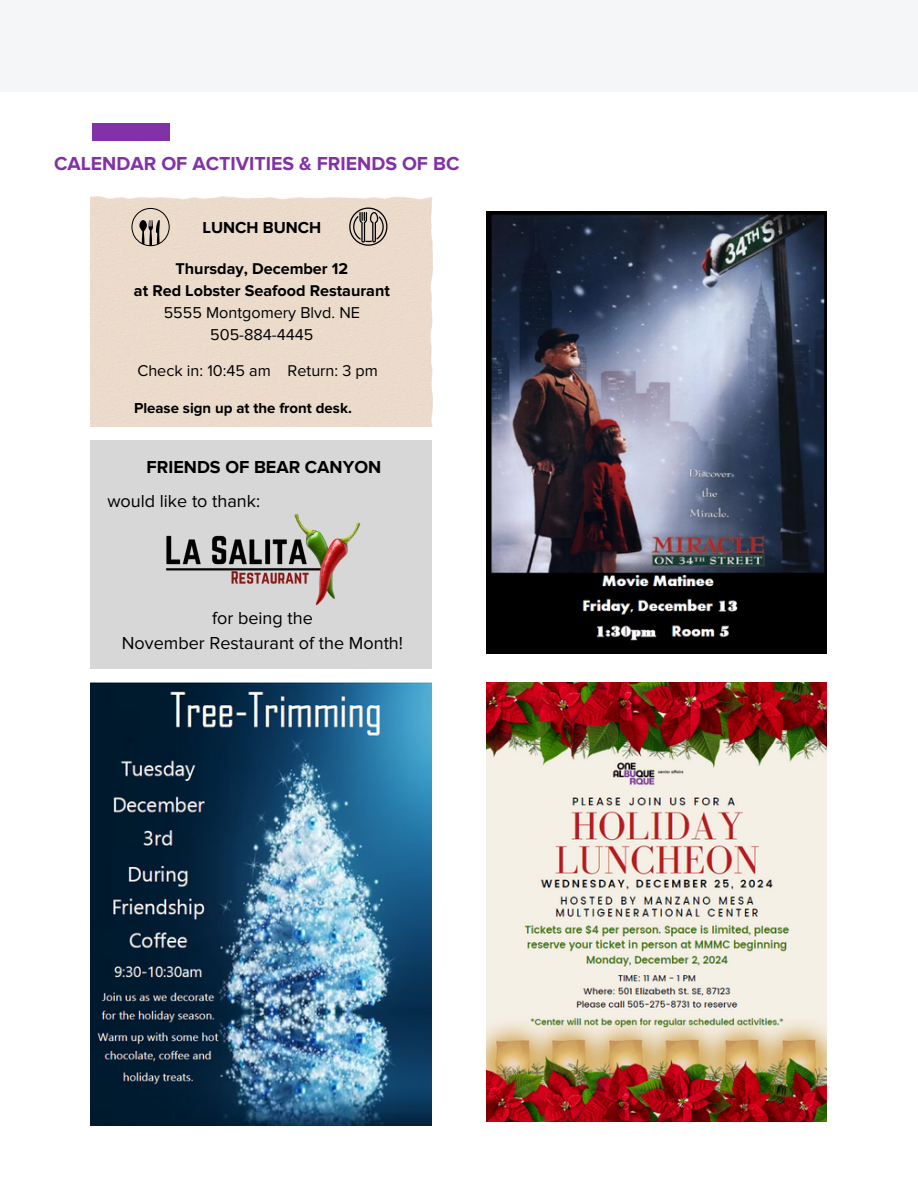
<style>
.page{position:relative;width:918px;height:1188px;background:#fff}
.page>*{position:absolute;margin:0;border:0;box-sizing:border-box;transform-origin:0 0}
.t1{font:700 19.5px "Proxima Nova";color:#8331a7}
.t2{font:18px/24.8px "Proxima Nova";color:#000;text-align:center}
.t3{font:700 18px "Proxima Nova";color:#000}
.t4{font:700 16.5px "Proxima Nova";color:#000}
.t5{font:16.2px "Proxima Nova";color:#000}
.t6{font:700 16.2px "Proxima Nova";color:#000}
.t7{font:700 15px "Proxima Nova";color:#000}
</style>
<div class="page">
<div style="left:0;top:0;width:918px;height:92px;background:#f5f6f7"></div>
<div style="left:93px;top:123px;width:77px;height:18px;background:#8331a7"></div>
<svg style="left:131px;top:208px;width:39px;height:38px"></svg>
<svg style="left:349px;top:208px;width:38px;height:38px"></svg>
<img style="left:486px;top:212px;width:340px;height:442px">
<img style="left:91px;top:682px;width:341px;height:444px">
<img style="left:486px;top:682px;width:340px;height:439px">
<img style="left:162px;top:502px;width:198px;height:105px">
<h4 class="t1" style="left:54px;top:152px;width:407px">CALENDAR OF ACTIVITIES &amp; FRIENDS OF BC</h4>
<p class="t4" style="left:203px;top:218px;width:120px">LUNCH BUNCH</p>
<h3 class="t6" style="left:175px;top:259px;width:174px">Thursday, December 12</h3>
<p class="t6" style="left:134px;top:281px;width:257px">at Red Lobster Seafood Restaurant</p>
<p class="t5" style="left:164px;top:303px;width:198px">5555 Montgomery Blvd. NE</p>
<p class="t5" style="left:210px;top:325px;width:105px">505-884-4445</p>
<p class="t5" style="left:137px;top:361px;width:242px">Check in: 10:45 am Return: 3 pm</p>
<p class="t7" style="left:134px;top:400px;width:219px">Please sign up at the front desk.</p>
<p class="t3" style="left:147px;top:457px;width:236px">FRIENDS OF BEAR CANYON</p>
<h1 class="t2" style="left:107px;top:489px;width:154px">would like to thank:</h1>
<p class="t2" style="left:122px;top:606px;width:283px">for being the<br>November Restaurant of the Month!</p>
</div>
